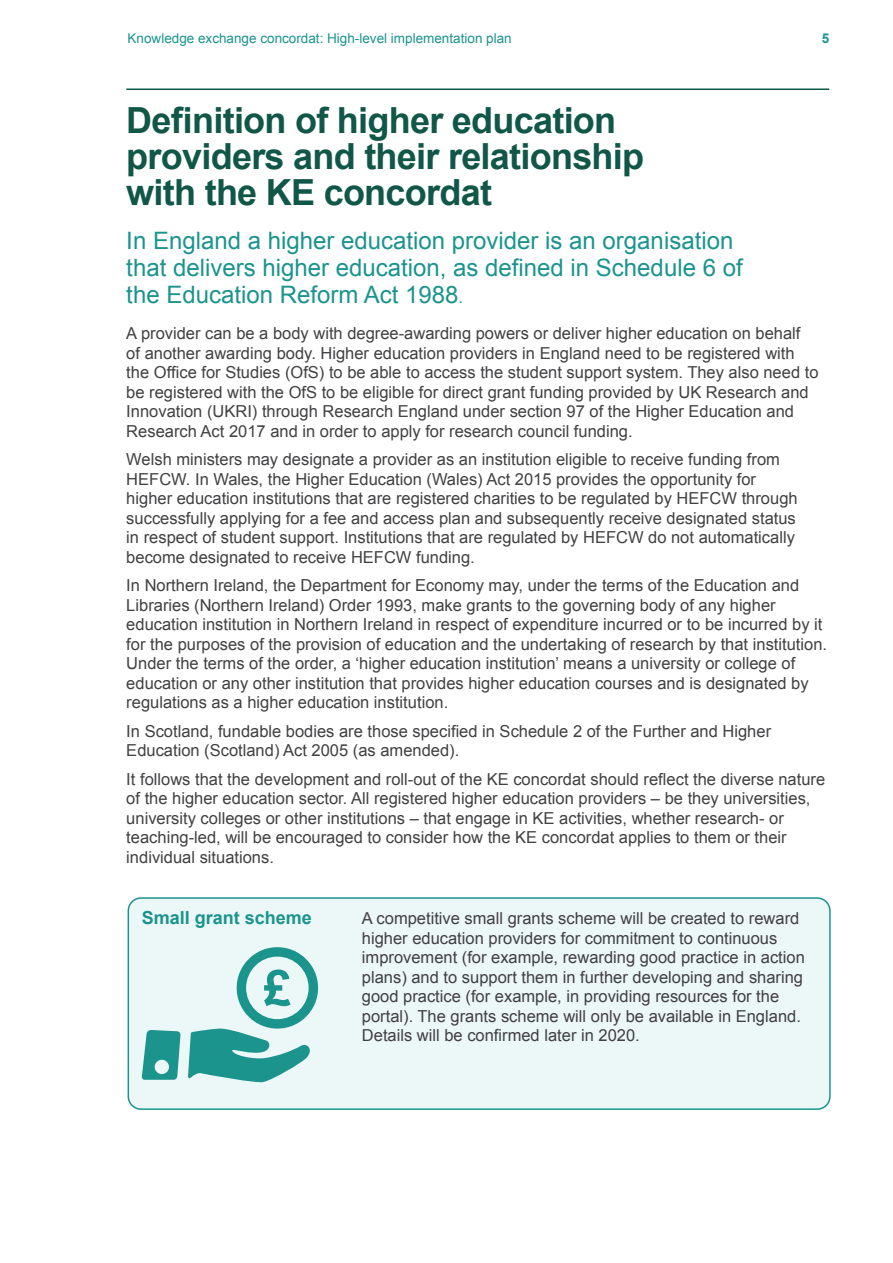
<style>
.page{position:relative;width:893px;height:1263px;background:#fff}
.page>*{position:absolute;margin:0;border:0;box-sizing:border-box;transform-origin:0 0}
.t1{font:700 36px/36px "Arial";letter-spacing:-.02em;color:#115748}
.t2{font:24px/27px "Arial";color:#1b948d}
.t3{font:700 18px "Arial";color:#1b948d}
.t4{font:16.5px/19.5px "Arial";color:#414042}
.t5{font:13.5px "Arial";color:#1b948d}
.t6{font:700 13.5px "Arial";color:#1b948d}
.s1{font-size:16.5px}
</style>
<div class="page">
<hr style="left:126px;top:88px;width:703px;height:2px;background:#115748">
<div style="left:128px;top:898px;width:702px;height:211px;background:#ecf7f8;border-radius:13px"></div>
<div style="left:128px;top:897px;width:703px;height:213px;border:2px solid #1b948d;border-radius:13px"></div>
<svg style="left:141px;top:1030px;width:40px;height:50px"></svg>
<svg style="left:188px;top:947px;width:130px;height:136px"></svg>
<p class="t5" style="left:128px;top:29px;width:386px">Knowledge exchange concordat: High-level implementation plan</p>
<p class="t6" style="left:822px;top:29px;width:9px">5</p>
<h1 class="t1" style="left:126px;top:103px;width:519px">Definition of higher education providers and their relationship with the KE concordat</h1>
<h2 class="t2" style="left:126px;top:227px;width:618px">In England a higher education provider is an organisation that delivers higher education, as defined in Schedule 6 of the Education Reform Act 1988<span class="s1">.</span></h2>
<p class="t4" style="left:126px;top:324px;width:694px">A provider can be a body with degree-awarding powers or deliver higher education on behalf<br>of another awarding body. Higher education providers in England need to be registered with the Office for Studies (OfS) to be able to access the student support system. They also need to be registered with the OfS to be eligible for direct grant funding provided by UK Research and Innovation (UKRI) through Research England under section 97 of the Higher Education and Research Act 2017 and in order to apply for research council funding.</p>
<p class="t4" style="left:126px;top:450px;width:673px">Welsh ministers may designate a provider as an institution eligible to receive funding from HEFCW. In Wales, the Higher Education (Wales) Act 2015 provides the opportunity for higher education institutions that are registered charities to be regulated by HEFCW through successfully applying for a fee and access plan and subsequently receive designated status in respect of student support. Institutions that are regulated by HEFCW do not automatically become designated to receive HEFCW funding.</p>
<p class="t4" style="left:126px;top:576px;width:702px">In Northern Ireland, the Department for Economy may, under the terms of the Education and Libraries (Northern Ireland) Order 1993, make grants to the governing body of any higher education institution in Northern Ireland in respect of expenditure incurred or to be incurred by it for the purposes of the provision of education and the undertaking of research by that institution.<br>Under the terms of the order, a ‘higher education institution’ means a university or college of education or any other institution that provides higher education courses and is designated by regulations as a higher education institution.</p>
<p class="t4" style="left:126px;top:721px;width:646px">In Scotland, fundable bodies are those specified in Schedule 2 of the Further and Higher<br>Education (Scotland) Act 2005 (as amended).</p>
<p class="t4" style="left:126px;top:769px;width:700px">It follows that the development and roll-out of the KE concordat should reflect the diverse nature of the higher education sector. All registered higher education providers – be they universities, university colleges or other institutions – that engage in KE activities, whether research- or teaching-led, will be encouraged to consider how the KE concordat applies to them or their individual situations.</p>
<p class="t3" style="left:142px;top:906px;width:172px">Small grant scheme</p>
<p class="t4" style="left:362px;top:909px;width:444px">A competitive small grants scheme will be created to reward higher education providers for commitment to continuous improvement (for example, rewarding good practice in action plans) and to support them in further developing and sharing good practice (for example, in providing resources for the portal). The grants scheme will only be available in England.<br>Details will be confirmed later in 2020.</p>
</div>
